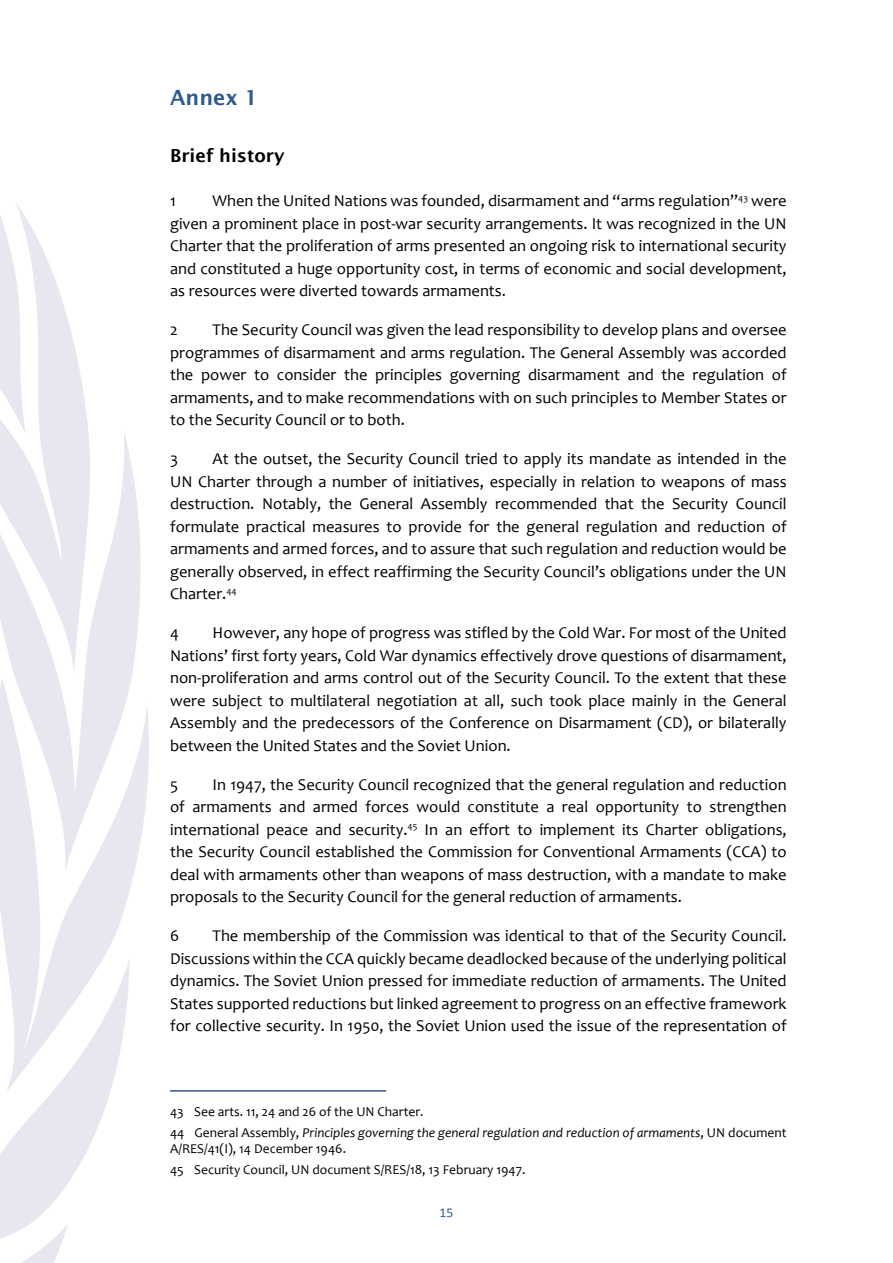
<style>
.page{position:relative;width:893px;height:1263px;background:#fff}
.page>*{position:absolute;margin:0;border:0;box-sizing:border-box;transform-origin:0 0}
.t1{font:600 21px "Lucida Sans";color:#2d5a8c}
.t2{font:600 18px "Lucida Sans";color:#000}
.t3{font:16.5px/22.5px "Candara";color:#000;text-align:justify}
.t4{font:13.5px/20.7px "Candara";color:#000}
.t5{font:13.5px "Calibri";color:#2d5a8c}
.s1{font-style:italic}
</style>
<div class="page">
<svg style="left:92px;top:1093px;width:18px;height:47px"></svg>
<svg style="left:92px;top:706px;width:57px;height:387px"></svg>
<svg style="left:92px;top:433px;width:53px;height:438px;fill:#e7e8ef"></svg>
<svg style="left:0;top:203px;width:92px;height:1060px"></svg>
<hr style="left:170px;top:1090px;width:216px;height:1px;background:#2d5a8c">
<p class="t1" style="left:170px;top:86px;width:89px">Annex 1</p>
<p class="t2" style="left:170px;top:146px;width:116px">Brief history</p>
<p class="t3" style="left:170px;top:189px;width:7px">1</p>
<p class="t3" style="left:170px;top:189px;width:618px;text-indent:43px">When the United Nations was founded, disarmament and “arms regulation”<sup>43</sup> were given a prominent place in post-war security arrangements. It was recognized in the UN Charter that the proliferation of arms presented an ongoing risk to international security and constituted a huge opportunity cost, in terms of economic and social development, as resources were diverted towards armaments.</p>
<p class="t3" style="left:170px;top:318px;width:9px">2</p>
<p class="t3" style="left:170px;top:318px;width:618px;text-indent:43px">The Security Council was given the lead responsibility to develop plans and oversee programmes of disarmament and arms regulation. The General Assembly was accorded the power to consider the principles governing disarmament and the regulation of armaments, and to make recommendations with on such principles to Member States or to the Security Council or to both.</p>
<p class="t3" style="left:170px;top:448px;width:10px">3</p>
<p class="t3" style="left:170px;top:448px;width:618px;text-indent:43px">At the outset, the Security Council tried to apply its mandate as intended in the UN Charter through a number of initiatives, especially in relation to weapons of mass destruction. Notably, the General Assembly recommended that the Security Council formulate practical measures to provide for the general regulation and reduction of armaments and armed forces, and to assure that such regulation and reduction would be generally observed, in effect reaffirming the Security Council’s obligations under the UN Charter.<sup>44</sup></p>
<p class="t3" style="left:170px;top:621px;width:10px">4</p>
<p class="t3" style="left:170px;top:621px;width:618px;text-indent:43px">However, any hope of progress was stifled by the Cold War. For most of the United Nations’ first forty years, Cold War dynamics effectively drove questions of disarmament, non-proliferation and arms control out of the Security Council. To the extent that these were subject to multilateral negotiation at all, such took place mainly in the General Assembly and the predecessors of the Conference on Disarmament (CD), or bilaterally between the United States and the Soviet Union.</p>
<p class="t3" style="left:170px;top:773px;width:10px">5</p>
<p class="t3" style="left:170px;top:773px;width:618px;text-indent:43px">In 1947, the Security Council recognized that the general regulation and reduction of armaments and armed forces would constitute a real opportunity to strengthen international peace and security.<sup>45</sup> In an effort to implement its Charter obligations, the Security Council established the Commission for Conventional Armaments (CCA) to deal with armaments other than weapons of mass destruction, with a mandate to make proposals to the Security Council for the general reduction of armaments.</p>
<p class="t3" style="left:170px;top:924px;width:11px">6</p>
<p class="t3" style="left:170px;top:924px;width:618px;text-indent:43px">The membership of the Commission was identical to that of the Security Council.<br>Discussions within the CCA quickly became deadlocked because of the underlying political dynamics. The Soviet Union pressed for immediate reduction of armaments. The United States supported reductions but linked agreement to progress on an effective framework for collective security. In 1950, the Soviet Union used the issue of the representation of</p>
<p class="t4" style="left:170px;top:1101px;width:618px">43 See arts. 11, 24 and 26 of the UN Charter.<br>44 General Assembly, <span class="s1">Principles governing the general regulation and reduction of armaments</span>, UN document</p>
<p class="t4" style="left:170px;top:1138px;width:357px">A/RES/41(I), 14 December 1946.<br>45 Security Council, UN document S/RES/18, 13 February 1947.</p>
<p class="t5" style="left:440px;top:1204px;width:15px">15</p>
</div>
